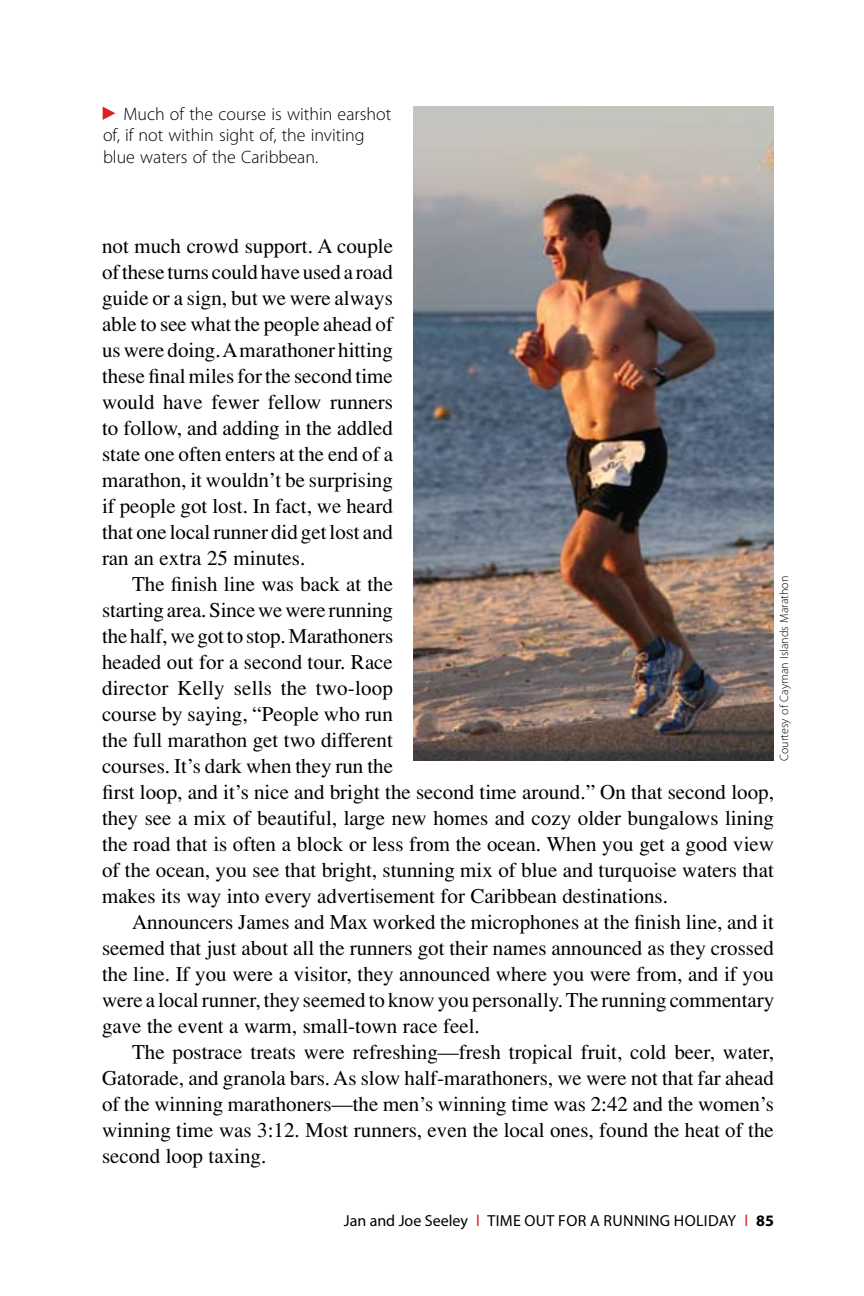
<style>
.page{position:relative;width:864px;height:1296px;background:#fff}
.page>*{position:absolute;margin:0;border:0;box-sizing:border-box;transform-origin:0 0}
.t1{font:21px/26px "Times";color:#000;text-align:justify}
.t2{font:300 18px/22px "Myriad Pro";color:#000}
.t3{font:16px "Myriad Pro";letter-spacing:.015em;color:#000}
.t4{font:700 16px "Myriad Pro";color:#000}
.t5{font:300 12px "Myriad Pro";color:#000}
.s1{color:#da2128}
.s2{font-weight:400;color:#da2128}
</style>
<div class="page">
<img style="left:413px;top:106px;width:361px;height:655px">
<p class="t2" style="left:103px;top:103px;width:290px;text-indent:21px">Much of the course is within earshot of, if not within sight of, the inviting blue waters of the Caribbean.</p>
<p class="t1" style="left:102px;top:233px;width:293px">not much crowd support. A couple of these turns could have used a road guide or a sign, but we were always able to see what the people ahead of us were doing. A marathoner hitting these final miles for the second time would have fewer fellow runners to follow, and adding in the addled state one often enters at the end of a marathon, it wouldn’t be surprising if people got lost. In fact, we heard that one local runner did get lost and ran an extra 25 minutes.</p>
<p class="t1" style="left:102px;top:571px;width:674px;text-align:left;text-indent:30px">The finish line was back at the<br>starting area. Since we were running<br>the half, we got to stop. Marathoners<br>headed out for a second tour. Race<br>director Kelly sells the two-loop<br>course by saying, “People who run<br>the full marathon get two different<br>courses. It’s dark when they run the<br>first loop, and it’s nice and bright the second time around.” On that second loop, they see a mix of beautiful, large new homes and cozy older bungalows lining the road that is often a block or less from the ocean. When you get a good view of the ocean, you see that bright, stunning mix of blue and turquoise waters that makes its way into every advertisement for Caribbean destinations.</p>
<p class="t1" style="left:102px;top:909px;width:674px;text-indent:30px">Announcers James and Max worked the microphones at the finish line, and it seemed that just about all the runners got their names announced as they crossed the line. If you were a visitor, they announced where you were from, and if you were a local runner, they seemed to know you personally. The running commentary gave the event a warm, small-town race feel.</p>
<p class="t1" style="left:102px;top:1039px;width:674px;text-indent:30px">The postrace treats were refreshing—fresh tropical fruit, cold beer, water, Gatorade, and granola bars. As slow half-marathoners, we were not that far ahead of the winning marathoners—the men’s winning time was 2:42 and the women’s winning time was 3:12. Most runners, even the local ones, found the heat of the second loop taxing.</p>
<p class="t5" style="left:777px;top:761px;width:187px;rotate:-90deg">Courtesy of Cayman Islands Marathon</p>
<p class="t3" style="left:344px;top:1212px;width:373px">JAN AND JOE SEELEY <span class="s1">L</span> TIME OUT FOR A RUNN ING HOLIDAY</p>
<p class="t4" style="left:744px;top:1212px;width:31px"><span class="s2">L</span> 85</p>
</div>
